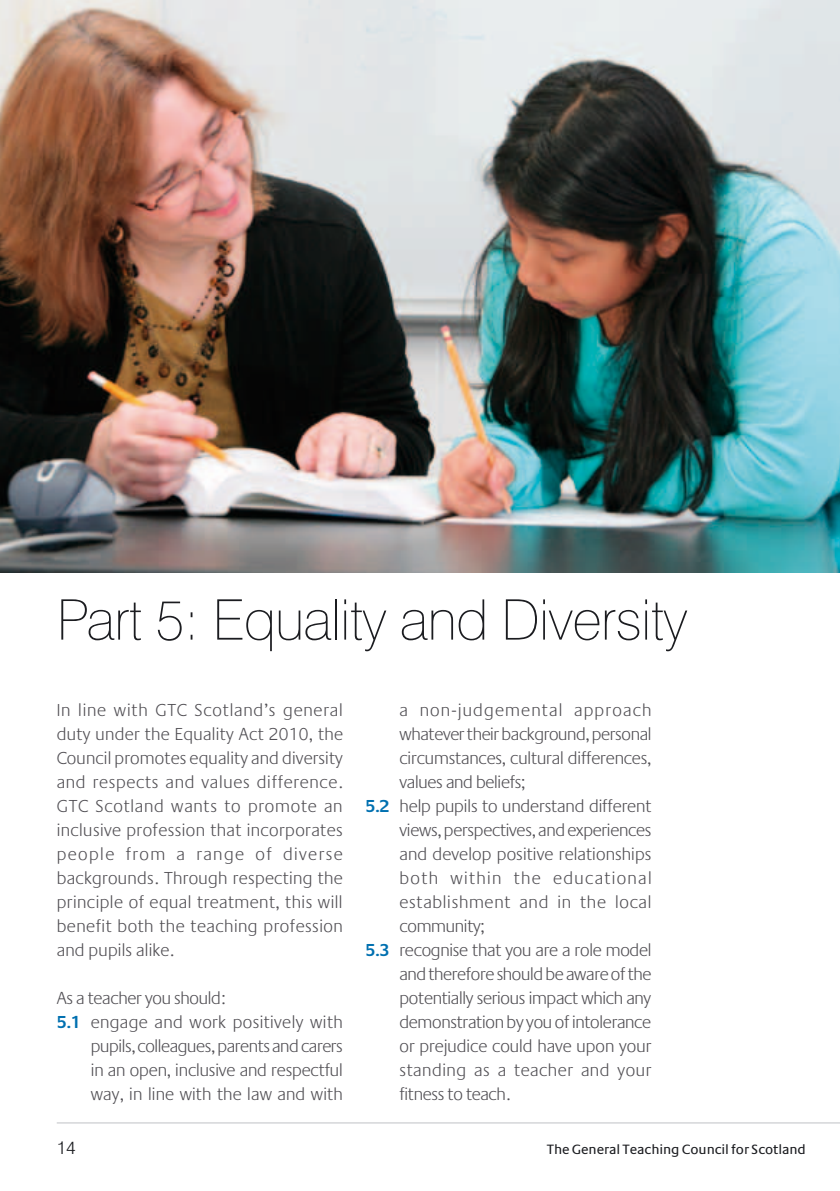
<style>
.page{position:relative;width:840px;height:1191px;background:#fff}
.page>*{position:absolute;margin:0;border:0;box-sizing:border-box;transform-origin:0 0}
.t1{font:100 56px "Swiss 721 BT";letter-spacing:-.015em;color:#1b1c20}
.t2{font:300 18px/24px "Praxis EF";letter-spacing:.01em;color:#504e53;text-align:justify}
.t3{font:300 18px "Praxis EF";letter-spacing:-.015em;color:#504e53}
.t4{font:300 18px "Praxis EF";letter-spacing:-.01em;color:#504e53}
.t5{font:300 18px "Praxis EF";letter-spacing:.04em;color:#504e53}
.t6{font:300 18px "Praxis EF";letter-spacing:.075em;color:#504e53}
.t7{font:300 18px "Swiss 721 BT";color:#1b1c20}
.t8{font:14px "Praxis EF";letter-spacing:-.005em;color:#1b1c20}
.s1{font-weight:600;color:#0070b0}
</style>
<div class="page">
<img style="left:0;top:0;width:839px;height:572px">
<hr style="left:57px;top:1122px;width:782px;height:1px;background:#bfc2c5">
<h1 class="t1" style="left:57px;top:585px;width:632px">Part 5: Equality and Diversity</h1>
<p class="t2" style="left:57px;top:699px;width:287px">In line with GTC Scotland’s general duty under the Equality Act 2010, the Council promotes equality and diversity and respects and values difference.<br>GTC Scotland wants to promote an inclusive profession that incorporates people from a range of diverse backgrounds. Through respecting the principle of equal treatment, this will benefit both the teaching profession and pupils alike.</p>
<p class="t2" style="left:57px;top:987px;width:170px">As a teacher you should:</p>
<p class="t2" style="left:57px;top:1011px;width:287px"><span class="s1">5.1</span> engage and work positively with</p>
<p class="t2" style="left:91px;top:1035px;width:253px">pupils, colleagues, parents and carers</p>
<p class="t2" style="left:91px;top:1058px;width:253px">in an open, inclusive and respectful</p>
<p class="t2" style="left:91px;top:1082px;width:253px">way, in line with the law and with</p>
<p class="t2" style="left:399px;top:698px;width:253px">a non-judgemental approach</p>
<p class="t3" style="left:399px;top:725px;width:253px">whatever their background, personal</p>
<p class="t2" style="left:399px;top:746px;width:253px">circumstances, cultural differences,</p>
<p class="t2" style="left:399px;top:770px;width:127px">values and beliefs;</p>
<p class="t2" style="left:365px;top:794px;width:287px"><span class="s1">5.2</span> help pupils to understand different</p>
<p class="t3" style="left:399px;top:821px;width:253px">views, perspectives, and experiences</p>
<p class="t2" style="left:399px;top:842px;width:253px">and develop positive relationships</p>
<p class="t6" style="left:399px;top:868px;width:253px">both within the educational</p>
<p class="t5" style="left:399px;top:892px;width:253px">establishment and in the local</p>
<p class="t2" style="left:399px;top:914px;width:86px">community;</p>
<p class="t4" style="left:365px;top:940px;width:287px"><span class="s1">5.3</span> recognise that you are a role model</p>
<p class="t2" style="left:399px;top:962px;width:253px">and therefore should be aware of the</p>
<p class="t3" style="left:399px;top:988px;width:253px">potentially serious impact which any</p>
<p class="t3" style="left:399px;top:1012px;width:253px">demonstration by you of intolerance</p>
<p class="t2" style="left:399px;top:1034px;width:253px">or prejudice could have upon your</p>
<p class="t2" style="left:399px;top:1058px;width:253px">standing as a teacher and your</p>
<p class="t2" style="left:399px;top:1082px;width:112px">fitness to teach.</p>
<p class="t7" style="left:57px;top:1137px;width:21px">14</p>
<p class="t8" style="left:546px;top:1142px;width:260px">The General Teaching Council for Scotland</p>
</div>
